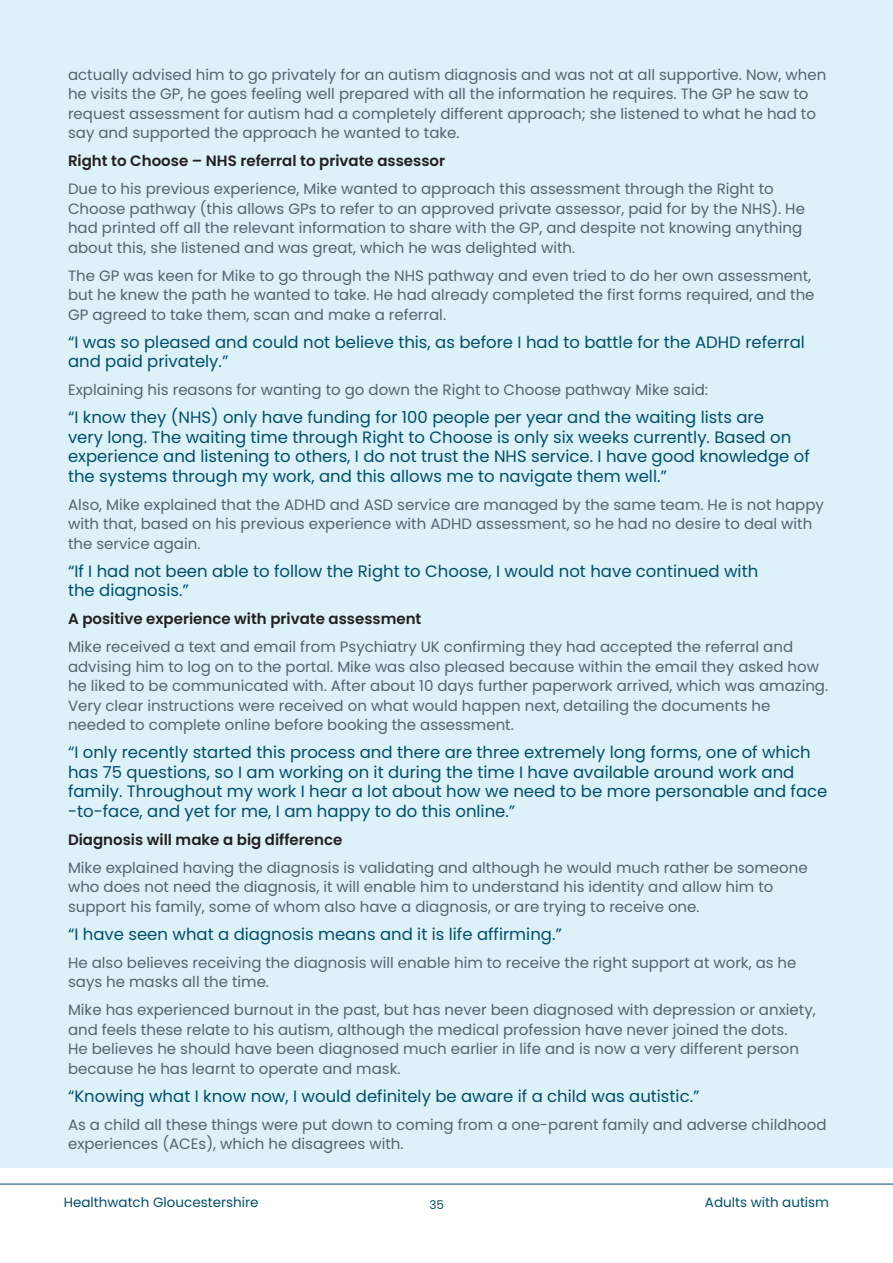
<style>
.page{position:relative;width:893px;height:1263px;background:#fff}
.page>*{position:absolute;margin:0;border:0;box-sizing:border-box;transform-origin:0 0}
.Content_paragraphs{font:16.5px/19.5px "Poppins";color:#004f6b}
.Content_paragraphs-2{font:15px/19.5px "Poppins";color:#53656e}
.Content_paragraphs-3{font:600 15px "Poppins";color:#231f20}
.t1{font:13.5px "Poppins";color:#004f6b}
.t2{font:12px "Poppins";color:#004f6b}
</style>
<div class="page">
<hr style="left:0;top:1184px;width:893px;height:1px;background:#004f6b">
<div style="left:0;top:0;width:893px;height:1167px;background:#dcf1f8"></div>
<p class="Content_paragraphs-2" style="left:68px;top:65px;width:760px">actually advised him to go privately for an autism diagnosis and was not at all supportive. Now, when he visits the GP, he goes feeling well prepared with all the information he requires. The GP he saw to request assessment for autism had a completely different approach; she listened to what he had to say and supported the approach he wanted to take.</p>
<p class="Content_paragraphs-3" style="left:68px;top:152px;width:379px">Right to Choose – NHS referral to private assessor</p>
<p class="Content_paragraphs-2" style="left:68px;top:179px;width:738px">Due to his previous experience, Mike wanted to approach this assessment through the Right to Choose pathway (this allows GPs to refer to an approved private assessor, paid for by the NHS). He had printed off all the relevant information to share with the GP, and despite not knowing anything about this, she listened and was great, which he was delighted with.</p>
<p class="Content_paragraphs-2" style="left:68px;top:266px;width:748px">The GP was keen for Mike to go through the NHS pathway and even tried to do her own assessment, but he knew the path he wanted to take. He had already completed the first forms required, and the<br>GP agreed to take them, scan and make a referral.</p>
<p class="Content_paragraphs" style="left:68px;top:332px;width:738px">“I was so pleased and could not believe this, as before I had to battle for the ADHD referral and paid privately.”</p>
<p class="Content_paragraphs-2" style="left:68px;top:380px;width:641px">Explaining his reasons for wanting to go down the Right to Choose pathway Mike said:</p>
<p class="Content_paragraphs" style="left:68px;top:408px;width:743px">“I know they (NHS) only have funding for 100 people per year and the waiting lists are<br>very long. The waiting time through Right to Choose is only six weeks currently. Based on experience and listening to others, I do not trust the NHS service. I have good knowledge of the systems through my work, and this allows me to navigate them well.”</p>
<p class="Content_paragraphs-2" style="left:68px;top:495px;width:757px">Also, Mike explained that the ADHD and ASD service are managed by the same team. He is not happy with that, based on his previous experience with ADHD assessment, so he had no desire to deal with the service again.</p>
<p class="Content_paragraphs" style="left:68px;top:561px;width:692px">“If I had not been able to follow the Right to Choose, I would not have continued with the diagnosis.”</p>
<p class="Content_paragraphs-3" style="left:68px;top:610px;width:355px">A positive experience with private assessment</p>
<p class="Content_paragraphs-2" style="left:68px;top:637px;width:762px">Mike received a text and email from Psychiatry UK confirming they had accepted the referral and advising him to log on to the portal. Mike was also pleased because within the email they asked how he liked to be communicated with. After about 10 days further paperwork arrived, which was amazing.<br>Very clear instructions were received on what would happen next, detailing the documents he needed to complete online before booking the assessment.</p>
<p class="Content_paragraphs" style="left:68px;top:743px;width:761px">“I only recently started this process and there are three extremely long forms, one of which has 75 questions, so I am working on it during the time I have available around work and family. Throughout my work I hear a lot about how we need to be more personable and face -to-face, and yet for me, I am happy to do this online.”</p>
<p class="Content_paragraphs-3" style="left:68px;top:831px;width:276px">Diagnosis will make a big difference</p>
<p class="Content_paragraphs-2" style="left:68px;top:858px;width:741px">Mike explained having the diagnosis is validating and although he would much rather be someone who does not need the diagnosis, it will enable him to understand his identity and allow him to support his family, some of whom also have a diagnosis, or are trying to receive one.</p>
<p class="Content_paragraphs" style="left:68px;top:924px;width:495px">“I have seen what a diagnosis means and it is life affirming.”</p>
<p class="Content_paragraphs-2" style="left:68px;top:953px;width:730px">He also believes receiving the diagnosis will enable him to receive the right support at work, as he says he masks all the time.</p>
<p class="Content_paragraphs-2" style="left:68px;top:1000px;width:749px">Mike has experienced burnout in the past, but has never been diagnosed with depression or anxiety, and feels these relate to his autism, although the medical profession have never joined the dots.<br>He believes he should have been diagnosed much earlier in life and is now a very different person because he has learnt to operate and mask.</p>
<p class="Content_paragraphs" style="left:68px;top:1086px;width:633px">“Knowing what I know now, I would definitely be aware if a child was autistic.”</p>
<p class="Content_paragraphs-2" style="left:68px;top:1115px;width:760px">As a child all these things were put down to coming from a one-parent family and adverse childhood experiences (ACEs), which he disagrees with.</p>
<p class="t1" style="left:64px;top:1194px;width:196px">Healthwatch Gloucestershire</p>
<p class="t2" style="left:429px;top:1198px;width:16px">35</p>
<p class="t1" style="left:705px;top:1194px;width:126px">Adults with autism</p>
</div>
